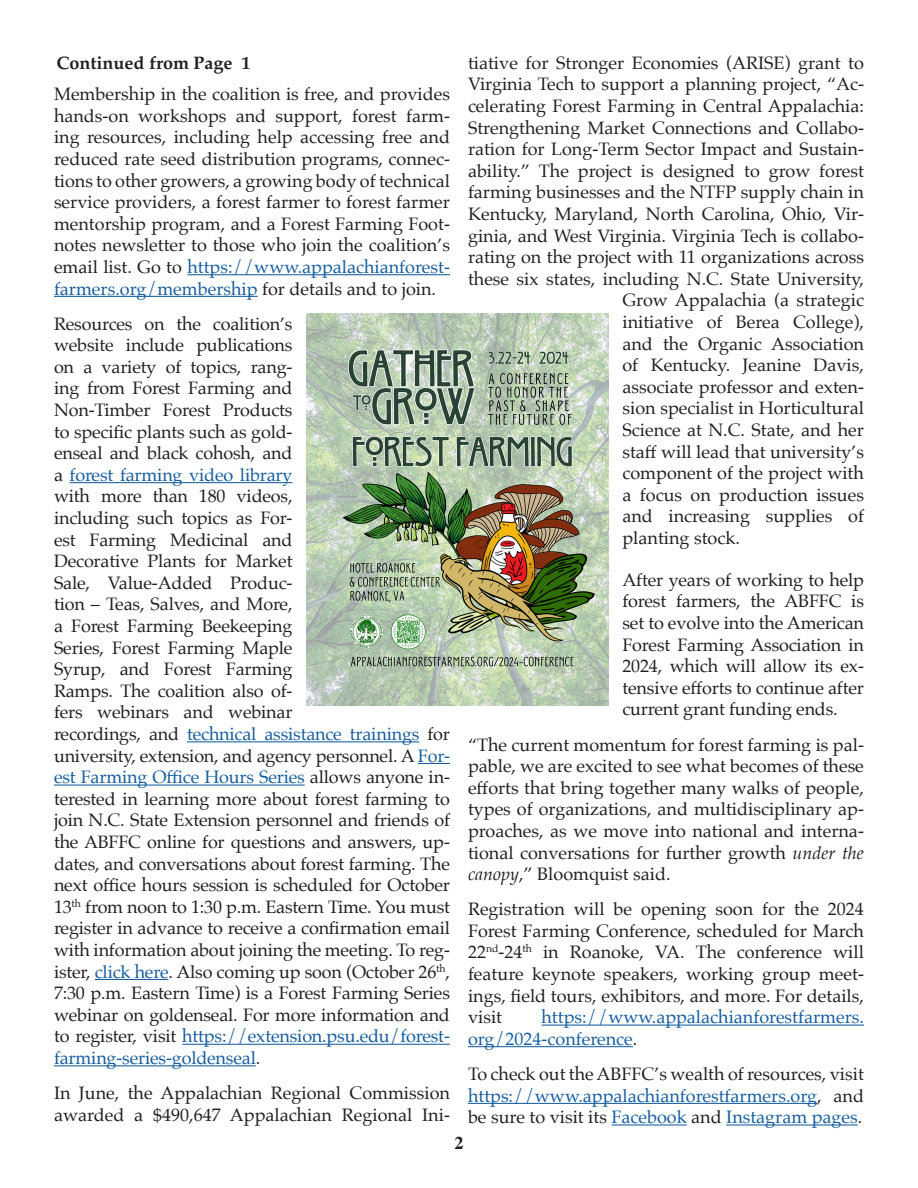
<style>
.page{position:relative;width:918px;height:1188px;background:#fff}
.page>*{position:absolute;margin:0;border:0;box-sizing:border-box;transform-origin:0 0}
.t1{font:18px/21.6px "Palatino";letter-spacing:-.01em;color:#231f20;text-align:justify}
.t2{font:18px/21.6px "Palatino";color:#175d9e}
.t3{font:700 18px "Palatino";color:#231f20}
.t4{font:700 18px "Times";color:#231f20}
.s1{font-style:italic}
.s2{color:#175d9e}
.s3{color:#231f20}
</style>
<div class="page">
<hr style="left:187px;top:274px;width:263px;height:1px;background:#175d9e">
<hr style="left:54px;top:296px;width:204px;height:1px;background:#175d9e">
<hr style="left:70px;top:482px;width:223px;height:1px;background:#175d9e">
<hr style="left:187px;top:741px;width:232px;height:1px;background:#175d9e">
<hr style="left:418px;top:763px;width:32px;height:1px;background:#175d9e">
<hr style="left:54px;top:785px;width:251px;height:1px;background:#175d9e">
<hr style="left:95px;top:979px;width:73px;height:1px;background:#175d9e">
<hr style="left:182px;top:1044px;width:268px;height:1px;background:#175d9e">
<hr style="left:54px;top:1065px;width:202px;height:1px;background:#175d9e">
<img style="left:306px;top:313px;width:303px;height:392px">
<hr style="left:541px;top:1025px;width:323px;height:1px;background:#175d9e">
<hr style="left:468px;top:1046px;width:165px;height:1px;background:#175d9e">
<hr style="left:468px;top:1103px;width:349px;height:1px;background:#175d9e">
<hr style="left:612px;top:1124px;width:75px;height:2px;background:#175d9e">
<hr style="left:726px;top:1124px;width:132px;height:2px;background:#175d9e">
<p class="t3" style="left:57px;top:47px;width:196px">Continued from Page 1</p>
<p class="t1" style="left:468px;top:52px;width:397px">tiative for Stronger Economies (ARISE) grant to</p>
<p class="t1" style="left:468px;top:73px;width:397px">Virginia Tech to support a planning project, “Ac-</p>
<p class="t1" style="left:468px;top:95px;width:398px">celerating Forest Farming in Central Appalachia:</p>
<p class="t1" style="left:468px;top:117px;width:397px">Strengthening Market Connections and Collabo-</p>
<p class="t1" style="left:468px;top:138px;width:397px">ration for Long-Term Sector Impact and Sustain-</p>
<p class="t1" style="left:468px;top:160px;width:397px">ability.” The project is designed to grow forest</p>
<p class="t1" style="left:468px;top:181px;width:398px">farming businesses and the NTFP supply chain in</p>
<p class="t1" style="left:468px;top:203px;width:397px">Kentucky, Maryland, North Carolina, Ohio, Vir-</p>
<p class="t1" style="left:468px;top:225px;width:397px">ginia, and West Virginia. Virginia Tech is collabo-</p>
<p class="t1" style="left:468px;top:246px;width:398px">rating on the project with 11 organizations across</p>
<p class="t1" style="left:468px;top:268px;width:398px">these six states, including N.C. State University,</p>
<p class="t1" style="left:622px;top:289px;width:243px">Grow Appalachia (a strategic</p>
<p class="t1" style="left:622px;top:311px;width:243px">initiative of Berea College),</p>
<p class="t1" style="left:622px;top:333px;width:243px">and the Organic Association</p>
<p class="t1" style="left:622px;top:354px;width:243px">of Kentucky. Jeanine Davis,</p>
<p class="t1" style="left:622px;top:376px;width:243px">associate professor and exten-</p>
<p class="t1" style="left:622px;top:397px;width:243px">sion specialist in Horticultural</p>
<p class="t1" style="left:622px;top:419px;width:243px">Science at N.C. State, and her</p>
<p class="t1" style="left:622px;top:441px;width:243px">staff will lead that university’s</p>
<p class="t1" style="left:622px;top:462px;width:243px">component of the project with</p>
<p class="t1" style="left:622px;top:484px;width:243px">a focus on production issues</p>
<p class="t1" style="left:622px;top:505px;width:243px">and increasing supplies of</p>
<p class="t1" style="left:622px;top:527px;width:119px">planting stock.</p>
<p class="t1" style="left:622px;top:569px;width:243px">After years of working to help forest farmers, the ABFFC is set to evolve into the American Forest Farming Association in 2024, which will allow its ex&shy;tensive efforts to continue after current grant funding ends.</p>
<p class="t1" style="left:468px;top:734px;width:397px">“The current momentum for forest farming is pal&shy;pable, we are excited to see what becomes of these efforts that bring together many walks of people, types of organizations, and multidisciplinary ap&shy;proaches, as we move into national and interna&shy;tional conversations for further growth <span class="s1">under the canopy</span>,” Bloomquist said.</p>
<p class="t1" style="left:468px;top:898px;width:398px">Registration will be opening soon for the 2024<br>Forest Farming Conference, scheduled for March 22<sup>nd</sup>-24<sup>th</sup> in Roanoke, VA. The conference will feature keynote speakers, working group meet&shy;ings, field tours, exhibitors, and more. For details, visit</p>
<p class="t1" style="left:54px;top:83px;width:398px">Membership in the coalition is free, and provides hands-on workshops and support, forest farm&shy;ing resources, including help accessing free and reduced rate seed distribution programs, connec&shy;tions to other growers, a growing body of technical service providers, a forest farmer to forest farmer mentorship program, and a Forest Farming Foot&shy;notes newsletter to those who join the coalition’s email list. Go to <span class="s2">https://www.appalachianforest&shy;farmers.org/membership</span> for details and to join.</p>
<p class="t1" style="left:54px;top:313px;width:398px;text-align:left">Resources on the coalition’s<br>website include publications<br>on a variety of topics, rang-<br>ing from Forest Farming and<br>Non-Timber Forest Products<br>to specific plants such as gold-<br>enseal and black cohosh, and<br>a <span class="s2">forest farming video library<br></span>with more than 180 videos,<br>including such topics as For-<br>est Farming Medicinal and<br>Decorative Plants for Market<br>Sale, Value-Added Produc-<br>tion – Teas, Salves, and More,<br>a Forest Farming Beekeeping<br>Series, Forest Farming Maple<br>Syrup, and Forest Farming<br>Ramps. The coalition also of-<br>fers webinars and webinar<br>recordings, and <span class="s2">technical assistance trainings</span> for university, extension, and agency personnel. A <span class="s2">For&shy;est Farming Office Hours Series</span> allows anyone in&shy;terested in learning more about forest farming to join N.C. State Extension personnel and friends of the ABFFC online for questions and answers, up&shy;dates, and conversations about forest farming. The next office hours session is scheduled for October 13<sup>th</sup> from noon to 1:30 p.m. Eastern Time. You must register in advance to receive a confirmation email with information about joining the meeting. To reg&shy;ister, <span class="s2">click here</span>. Also coming up soon (October 26<sup>th</sup>, 7:30 p.m. Eastern Time) is a Forest Farming Series webinar on goldenseal. For more information and to register, visit <span class="s2">https://extension.psu.edu/forest&shy;farming-series-goldenseal</span>.</p>
<p class="t1" style="left:54px;top:1082px;width:398px">In June, the Appalachian Regional Commission awarded a $490,647 Appalachian Regional Ini-</p>
<p class="t2" style="left:468px;top:1006px;width:398px;text-indent:73px">https://www.appalachianforestfarmers. org/2024-conference<span class="s3">.</span></p>
<p class="t1" style="left:468px;top:1063px;width:397px">To check out the ABFFC’s wealth of resources, visit <span class="s2">https://www.appalachianforestfarmers.org</span>, and be sure to visit its <span class="s2">Facebook</span> and <span class="s2">Instagram pages</span>.</p>
<p class="t4" style="left:454px;top:1125px;width:10px">2</p>
</div>
